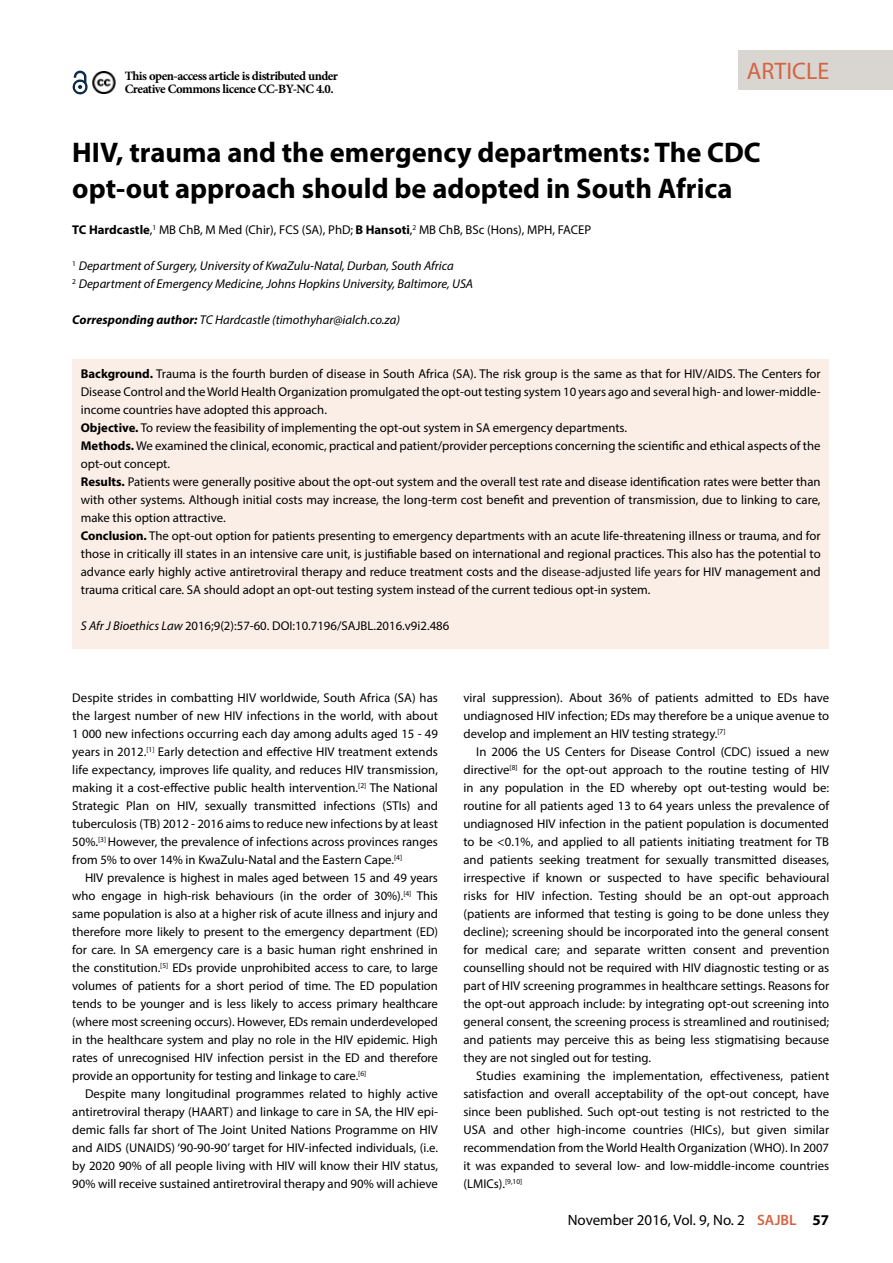
<style>
.page{position:relative;width:893px;height:1263px;background:#fff}
.page>*{position:absolute;margin:0;border:0;box-sizing:border-box;transform-origin:0 0}
.t1{font:700 28.5px/36px "Myriad Pro";color:#000}
.t2{font:24px "Myriad Pro";color:#d36443}
.t3{font:15px "Myriad Pro";color:#000}
.t4{font:12.75px/18px "Myriad Pro";color:#000;text-align:justify}
.t5{font:italic 12.75px/18px "Myriad Pro";color:#000}
.t6{font:700 12.75px/13.5px "Minion Pro";letter-spacing:-.04em;color:#000}
.s1{font-weight:700}
.s2{color:#131313}
.s3{font-style:italic}
.s4{font-weight:600;color:#d36443}
</style>
<div class="page">
<div style="left:738px;top:50px;width:155px;height:40px;background:#d9d5d0"></div>
<svg style="left:72px;top:70px;width:16px;height:25px"></svg>
<img style="left:92px;top:71px;width:24px;height:23px">
<div style="left:72px;top:359px;width:757px;height:289px;background:#fbeee7"></div>
<p class="t6" style="left:125px;top:69px;width:215px">This open-access article is distributed under<br>Creative Commons licence CC-BY-NC 4.0.</p>
<h2 class="t2" style="left:747px;top:56px;width:84px">ARTICLE</h2>
<h1 class="t1" style="left:72px;top:133px;width:690px">HIV, trauma and the emergency departments: The CDC opt-out approach should be adopted in South Africa</h1>
<p class="t4" style="left:72px;top:221px;width:520px"><span class="s1">TC Hardcastle</span>,<sup>1</sup> MB ChB, M Med (Chir), FCS (SA), PhD; <span class="s1">B Hansoti</span>,<sup>2</sup> MB ChB, BSc (Hons), MPH, FACEP</p>
<p class="t5" style="left:72px;top:257px;width:402px"><sup>1</sup> Department of Surgery, University of KwaZulu-Natal, Durban, South Africa<br><sup>2</sup> Department of Emergency Medicine, Johns Hopkins University, Baltimore, USA</p>
<p class="t5" style="left:72px;top:311px;width:329px"><span class="s1">Corresponding author:</span> TC Hardcastle (timothyhar@ialch.co.za)</p>
<p class="t4" style="left:81px;top:365px;width:741px;text-align:left"><span class="s1">Background.</span> Trauma is the fourth burden of disease in South Africa (SA). The risk group is the same as that for HIV/AIDS. The Centers for Disease Control and the World Health Organization promulgated the opt-out testing system 10 years ago and several high- and lower-middle&shy;income countries have adopted this approach.<br><span class="s1">Objective.</span> To review the feasibility of implementing the opt-out system in SA emergency departments.<br><span class="s1">Methods.</span> We examined the clinical, economic, practical and patient/provider perceptions concerning the scientific and ethical aspects of the opt-out concept.<br><span class="s1">Results.</span> Patients were generally positive about the opt-out system and the overall test rate and disease identification rates were better than with other systems. Although initial costs may increase, the long-term cost benefit and prevention of transmission, due to linking to care, make this option attractive.<br><span class="s1">Conclusion.</span> The opt-out option for patients presenting to emergency departments with an acute life-threatening illness or trauma, and for those in critically ill states in an intensive care unit, is justifiable based on international and regional practices. This also has the potential to advance early highly active antiretroviral therapy and reduce treatment costs and the <span class="s2">disease-adjusted life years</span> for HIV management and trauma critical care. SA should adopt an opt-out testing system instead of the current tedious opt-in system.</p>
<p class="t4" style="left:81px;top:617px;width:370px"><span class="s3">S Afr J Bioethics Law</span> 2016;9(2):57-60. DOI:10.7196/SAJBL.2016.v9i2.486</p>
<p class="t4" style="left:72px;top:689px;width:367px">Despite strides in combatting HIV worldwide, South Africa (SA) has the largest number of new HIV infections in the world, with about 1 000 new infections occurring each day among adults aged 15 - 49 years in 2012.<sup>[1]</sup> Early detection and effective HIV treatment extends life expectancy, improves life quality, and reduces HIV transmission, making it a cost-effective public health intervention.<sup>[2]</sup> The National Strategic Plan on HIV, sexually transmitted infections (STIs) and tuberculosis (TB) 2012 - 2016 aims to reduce new infections by at least 50%.<sup>[3]</sup> However, the prevalence of infections across provinces ranges from 5% to over 14% in KwaZulu-Natal and the Eastern Cape.<sup>[4]</sup></p>
<p class="t4" style="left:72px;top:869px;width:367px;text-indent:13px">HIV prevalence is highest in males aged between 15 and 49 years who engage in high-risk behaviours (in the order of 30%).<sup>[4]</sup> This same population is also at a higher risk of acute illness and injury and therefore more likely to present to the emergency department (ED) for care. In SA emergency care is a basic human right enshrined in the constitution.<sup>[5]</sup> EDs provide unprohibited access to care, to large volumes of patients for a short period of time. The ED population tends to be younger and is less likely to access primary healthcare (where most screening occurs). However, EDs remain underdeveloped in the healthcare system and play no role in the HIV epidemic. High rates of unrecognised HIV infection persist in the ED and therefore provide an opportunity for testing and linkage to care.<sup>[6]</sup></p>
<p class="t4" style="left:72px;top:1085px;width:367px;text-indent:13px">Despite many longitudinal programmes related to highly active antiretroviral therapy (HAART) and linkage to care in SA, the HIV epi&shy;demic falls far short of The Joint United Nations Programme on HIV and AIDS (UNAIDS) ‘90-90-90’ target for HIV-infected individuals, (i.e. by 2020 90% of all people living with HIV will know their HIV status, 90% will receive sustained antiretroviral therapy and 90% will achieve</p>
<p class="t4" style="left:463px;top:689px;width:367px">viral suppression). About 36% of patients admitted to EDs have undiagnosed HIV infection; EDs may therefore be a unique avenue to develop and implement an HIV testing strategy.<sup>[7]</sup></p>
<p class="t4" style="left:463px;top:743px;width:367px;text-indent:13px">In 2006 the US Centers for Disease Control (CDC) issued a new directive<sup>[8]</sup> for the opt-out approach to the routine testing of HIV in any population in the ED whereby opt out-testing would be: routine for all patients aged 13 to 64 years unless the prevalence of undiagnosed HIV infection in the patient population is documented to be &lt;0.1%, and applied to all patients initiating treatment for TB and patients seeking treatment for sexually transmitted diseases, irrespective if known or suspected to have specific behavioural risks for HIV infection. Testing should be an opt-out approach (patients are informed that testing is going to be done unless they decline); screening should be incorporated into the general consent for medical care; and separate written consent and prevention counselling should not be required with HIV diagnostic testing or as part of HIV screening programmes in healthcare settings. Reasons for the opt-out approach include: by integrating opt-out screening into general consent, the screening process is streamlined and routinised; and patients may perceive this as being less stigmatising because they are not singled out for testing.</p>
<p class="t4" style="left:463px;top:1067px;width:367px;text-indent:13px">Studies examining the implementation, effectiveness, patient satisfaction and overall acceptability of the opt-out concept, have since been published. Such opt-out testing is not restricted to the USA and other high-income countries (HICs), but given similar recommendation from the World Health Organization (WHO). In 2007 it was expanded to several low- and low-middle-income countries (LMICs).<sup>[9,10]</sup></p>
<p class="t3" style="left:568px;top:1211px;width:263px">November 2016, Vol. 9, No. 2 <span class="s4">SAJBL</span> <span class="s1">57</span></p>
</div>
